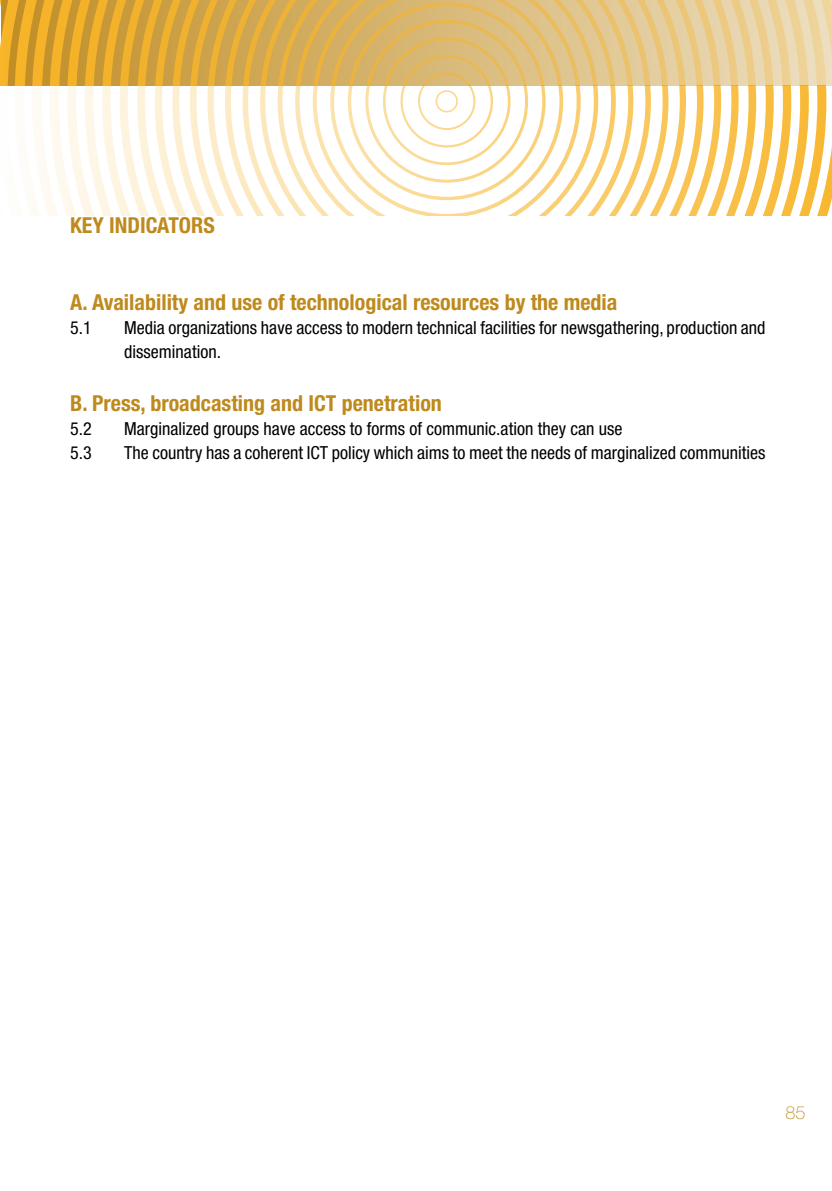
<style>
.page{position:relative;width:832px;height:1191px;background:#fff}
.page>*{position:absolute;margin:0;border:0;box-sizing:border-box;transform-origin:0 0}
.t1{font:700 condensed 22px "Helvetica Neue";color:#bf8a1d}
.t2{font:condensed 18px/24px "Helvetica Neue";color:#000}
.t3{font:100 18px "Helvetica Neue";color:#bf8a1d}
</style>
<div class="page">
<svg style="left:1px;top:85px;width:830px;height:130px"></svg>
<svg style="left:225px;top:85px;width:443px;height:130px"></svg>
<svg style="left:1px;top:0;width:830px;height:85px;background:#dfb868"></svg>
<p class="t1" style="left:70px;top:211px;width:146px">KEY INDICATORS</p>
<p class="t1" style="left:70px;top:288px;width:549px">A. Availability and use of technological resources by the media</p>
<p class="t2" style="left:70px;top:315px;width:23px">5.1</p>
<p class="t2" style="left:124px;top:315px;width:643px">Media organizations have access to modern technical facilities for newsgathering, production and dissemination.</p>
<p class="t1" style="left:70px;top:390px;width:373px">B. Press, broadcasting and ICT penetration</p>
<p class="t2" style="left:70px;top:416px;width:23px">5.2</p>
<p class="t2" style="left:124px;top:416px;width:499px">Marginalized groups have access to forms of communic.ation they can use</p>
<p class="t2" style="left:70px;top:440px;width:23px">5.3</p>
<p class="t2" style="left:124px;top:440px;width:642px">The country has a coherent ICT policy which aims to meet the needs of marginalized communities</p>
<p class="t3" style="left:785px;top:1102px;width:22px">85</p>
</div>
